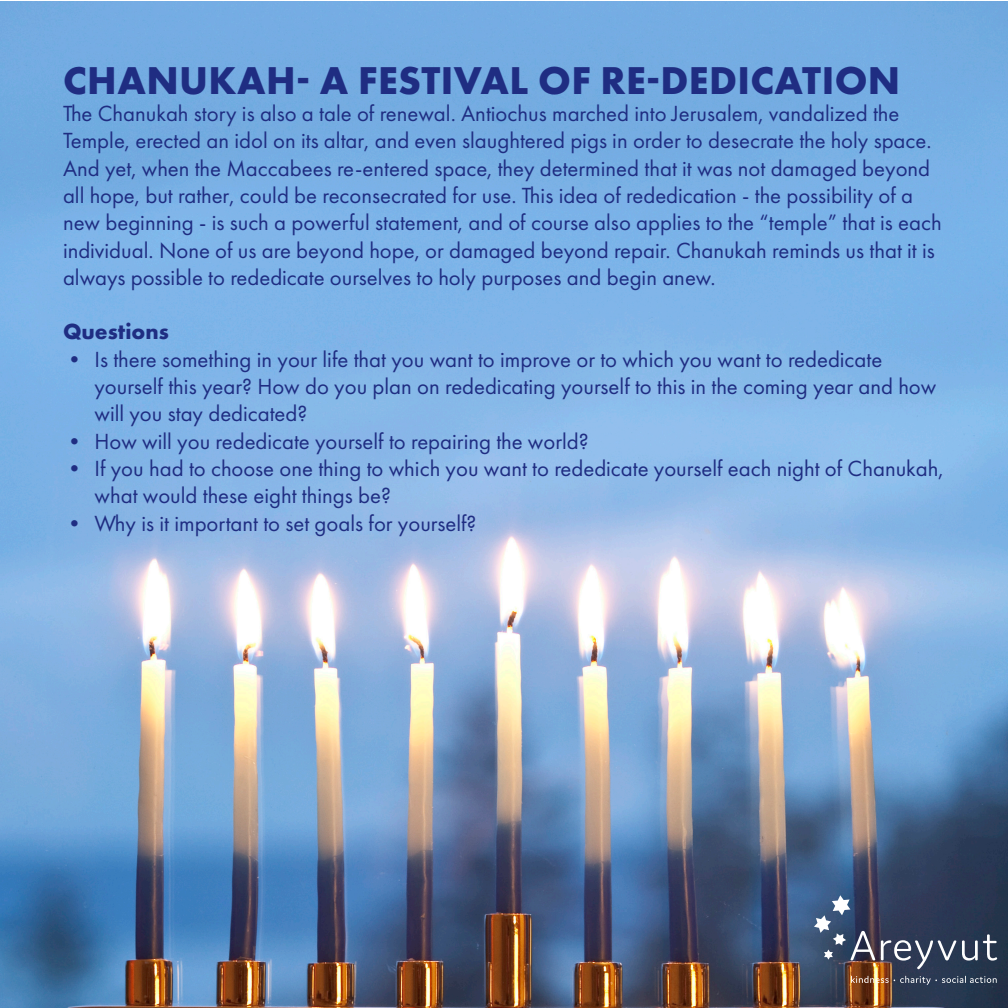
<style>
.page{position:relative;width:1008px;height:1008px;background:#fff}
.page>*{position:absolute;margin:0;border:0;box-sizing:border-box;transform-origin:0 0}
.t1{font:700 40.25px "Futura PT";letter-spacing:.01em;color:#1f2d82}
.t2{font:22.75px/27.3px "Futura PT";color:#1f2d82}
.t3{font:700 22.75px "Futura PT";color:#1f2d82}
</style>
<div class="page">
<img style="left:0;top:1px;width:1008px;height:1007px">
<svg style="left:814px;top:895px;width:183px;height:74px"></svg>
<svg style="left:851px;top:976px;width:146px;height:9px"></svg>
<p class="t1" style="left:63px;top:54px;width:839px">CHANUKAH- A FESTIVAL OF RE-DEDICATION</p>
<p class="t2" style="left:63px;top:100px;width:880px">The Chanukah story is also a tale of renewal. Antiochus marched into Jerusalem, vandalized the Temple, erected an idol on its altar, and even slaughtered pigs in order to desecrate the holy space.<br>And yet, when the Maccabees re-entered space, they determined that it was not damaged beyond all hope, but rather, could be reconsecrated for use. This idea of rededication - the possibility of a new beginning - is such a powerful statement, and of course also applies to the “temple” that is each individual. None of us are beyond hope, or damaged beyond repair. Chanukah reminds us that it is always possible to rededicate ourselves to holy purposes and begin anew.</p>
<p class="t3" style="left:63px;top:317px;width:107px">Questions</p>
<p class="t2" style="left:94px;top:345px;width:843px;text-indent:-32px">• Is there something in your life that you want to improve or to which you want to rededicate yourself this year? How do you plan on rededicating yourself to this in the coming year and how will you stay dedicated?</p>
<p class="t2" style="left:63px;top:427px;width:527px">• How will you rededicate yourself to repairing the world?</p>
<p class="t2" style="left:94px;top:455px;width:851px;text-indent:-32px">• If you had to choose one thing to which you want to rededicate yourself each night of Chanukah, what would these eight things be?</p>
<p class="t2" style="left:63px;top:509px;width:415px">• Why is it important to set goals for yourself?</p>
</div>
